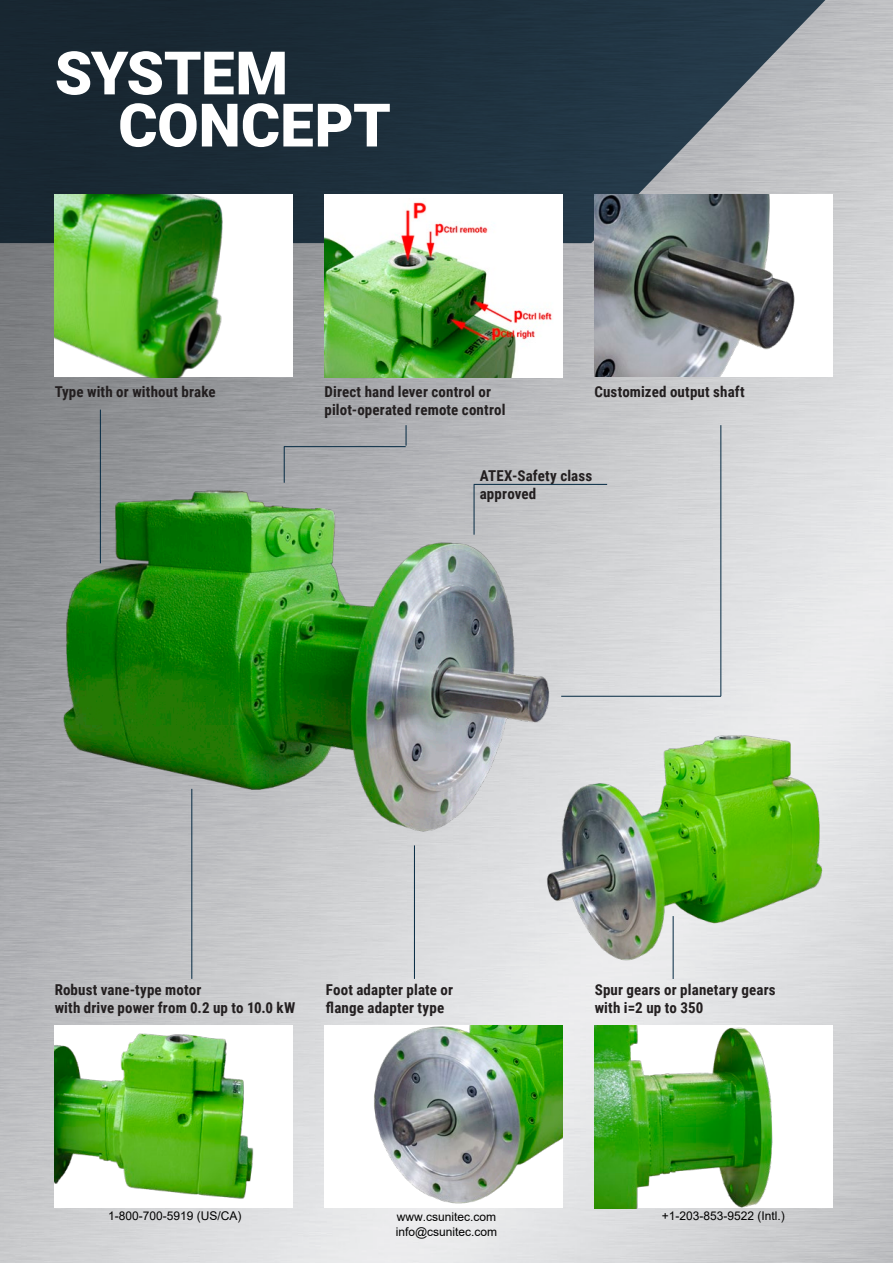
<style>
.page{position:relative;width:893px;height:1263px;background:#fff}
.page>*{position:absolute;margin:0;border:0;box-sizing:border-box;transform-origin:0 0}
.t1{font:900 60px "Roboto";letter-spacing:-.005em;color:#fff}
.t2{font:700 15px "Roboto Condensed";letter-spacing:.01em;color:#231f20}
.t3{font:12px/14.4px "Arial";color:#000}
</style>
<div class="page">
<img style="left:0;top:0;width:893px;height:1263px">
<svg style="left:0;top:0;width:838px;height:243px;background:#31404c"></svg>
<svg style="left:324px;top:194px;width:239px;height:5px"></svg>
<img style="left:324px;top:199px;width:239px;height:178px">
<img style="left:595px;top:195px;width:238px;height:182px">
<img style="left:324px;top:1025px;width:239px;height:183px">
<img style="left:594px;top:1025px;width:238px;height:183px">
<img style="left:55px;top:1025px;width:238px;height:183px">
<img style="left:35px;top:402px;width:591px;height:483px">
<svg style="left:406px;top:425px;width:1px;height:21px"></svg>
<hr style="left:673px;top:916px;width:1px;height:63px;background:#032942">
<hr style="left:100px;top:410px;width:1px;height:153px;background:#032942">
<hr style="left:720px;top:425px;width:1px;height:271px;background:#032942">
<hr style="left:191px;top:789px;width:1px;height:190px;background:#032942">
<img style="left:55px;top:194px;width:238px;height:183px">
<hr style="left:474px;top:485px;width:1px;height:50px;background:#032942">
<img style="left:522px;top:719px;width:310px;height:253px">
<hr style="left:414px;top:845px;width:1px;height:134px;background:#032942">
<hr style="left:561px;top:696px;width:160px;height:1px;background:#032942">
<hr style="left:474px;top:484px;width:133px;height:1px;background:#032942">
<hr style="left:284px;top:446px;width:122px;height:1px;background:#032942">
<hr style="left:284px;top:447px;width:1px;height:36px;background:#032942">
<p class="t1" style="left:55px;top:31px;width:235px">SYSTEM</p>
<p class="t1" style="left:118px;top:83px;width:274px">CONCEPT</p>
<p class="t2" style="left:55px;top:381px;width:163px">Type with or without brake</p>
<p class="t2" style="left:324px;top:381px;width:168px">Direct hand lever control or</p>
<p class="t2" style="left:324px;top:399px;width:182px">pilot-operated remote control</p>
<p class="t2" style="left:594px;top:381px;width:152px">Customized output shaft</p>
<p class="t2" style="left:480px;top:465px;width:114px">ATEX-Safety class</p>
<p class="t2" style="left:480px;top:483px;width:58px">approved</p>
<p class="t2" style="left:55px;top:979px;width:148px">Robust vane-type motor</p>
<p class="t2" style="left:55px;top:997px;width:242px">with drive power from 0.2 up to 10.0 kW</p>
<p class="t2" style="left:326px;top:979px;width:129px">Foot adapter plate or</p>
<p class="t2" style="left:326px;top:997px;width:120px">flange adapter type</p>
<p class="t2" style="left:595px;top:979px;width:182px">Spur gears or planetary gears</p>
<p class="t2" style="left:595px;top:997px;width:110px">with i=2 up to 350</p>
<p class="t3" style="left:108px;top:1208px;width:135px">1-800-700-5919 (US/CA)</p>
<p class="t3" style="left:396px;top:1209px;width:103px">www.csunitec.com info@csunitec.com</p>
<p class="t3" style="left:662px;top:1208px;width:125px">+1-203-853-9522 (Intl.)</p>
</div>
